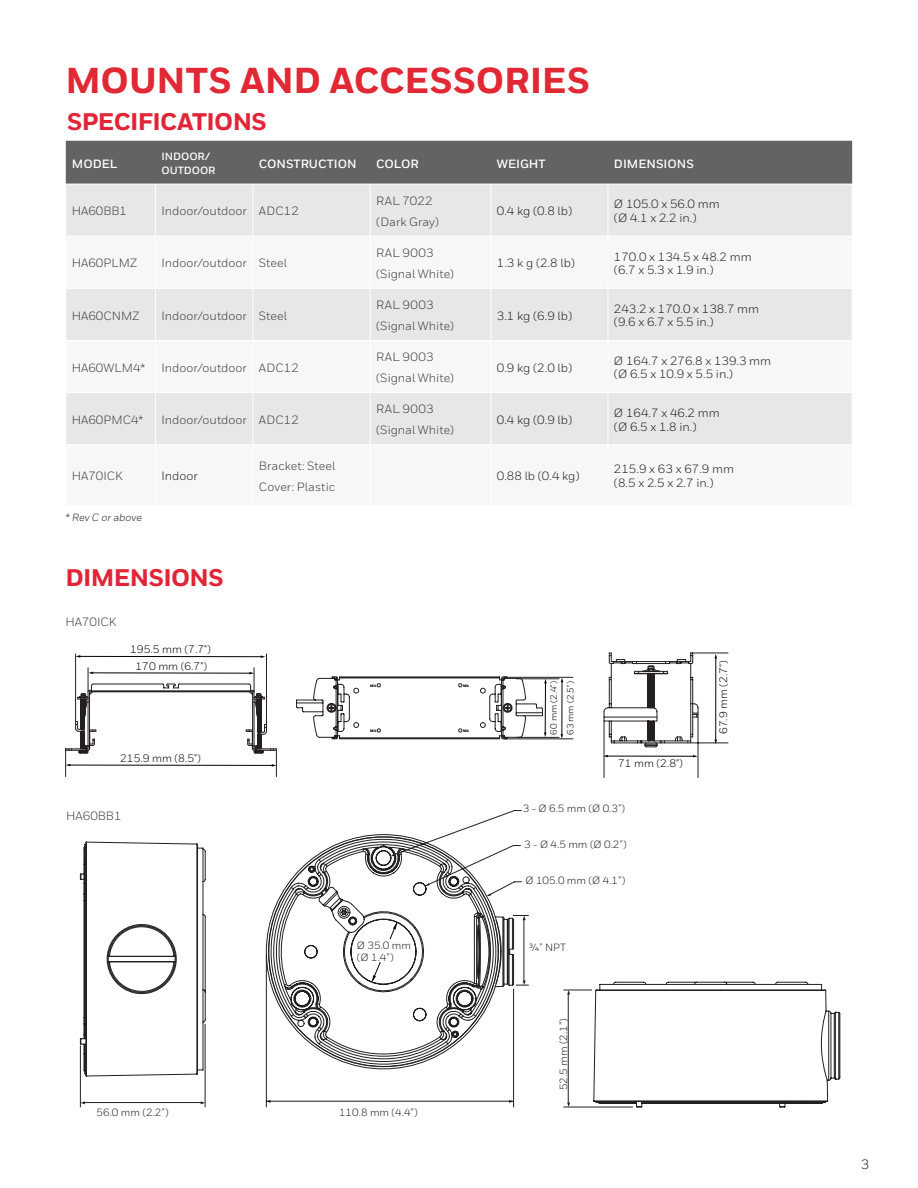
<style>
.page{position:relative;width:918px;height:1188px;background:#fff}
.page>*{position:absolute;margin:0;border:0;box-sizing:border-box;transform-origin:0 0}
.Datasheet__Title_1{font:800 36px "Honeywell Sans";letter-spacing:-.005em;color:#e12835}
._07_Inside__Intro_He{font:800 24px "Honeywell Sans";letter-spacing:-.025em;color:#e22536}
.t1{font:13.5px "Honeywell Sans";color:#231f20}
.Body__9_14_pt{font:12px "Honeywell Sans";color:#3e3e3f}
.t2{font:12px "Honeywell Sans";color:#231f20}
.t3{font:700 12px "Honeywell Sans";color:#fff}
.t4{font:10.95px/16.5px "Honeywell Sans";color:#030303;text-align:center}
.t5{font:10.8px "Honeywell Sans";color:#030303}
.t6{font:10.5px "Honeywell Sans";color:#231f20}
.t7{font:700 10.5px/13.5px "Honeywell Sans";color:#fff}
.t8{font:italic 10.5px "Honeywell Sans";color:#231f20}
.t9{font:9px/16.6px "Honeywell Sans";color:#030303}
.t10{font:900 3.75px "Honeywell Sans";color:#030303}
</style>
<div class="page">
<hr style="left:564px;top:1107px;width:69px;height:1px;background:#231f20">
<svg style="left:80px;top:982px;width:760px;height:125px"></svg>
<svg style="left:201px;top:1101px;width:4px;height:3px"></svg>
<svg style="left:80px;top:1101px;width:5px;height:3px"></svg>
<svg style="left:80px;top:842px;width:126px;height:234px"></svg>
<svg style="left:264px;top:810px;width:258px;height:261px"></svg>
<svg style="left:268px;top:837px;width:240px;height:12px"></svg>
<svg style="left:266px;top:849px;width:248px;height:258px"></svg>
<svg style="left:266px;top:1100px;width:5px;height:3px"></svg>
<svg style="left:509px;top:1100px;width:4px;height:3px"></svg>
<svg style="left:372px;top:922px;width:25px;height:60px"></svg>
<hr style="left:524px;top:920px;width:1px;height:61px;background:#231f20">
<svg style="left:516px;top:980px;width:13px;height:6px"></svg>
<svg style="left:513px;top:915px;width:16px;height:5px"></svg>
<svg style="left:65px;top:654px;width:212px;height:123px"></svg>
<svg style="left:603px;top:653px;width:125px;height:125px"></svg>
<hr style="left:516px;top:679px;width:43px;height:1px;background:#231f20">
<hr style="left:516px;top:737px;width:43px;height:1px;background:#231f20">
<hr style="left:504px;top:677px;width:69px;height:1px;background:#231f20">
<hr style="left:504px;top:739px;width:69px;height:1px;background:#231f20">
<svg style="left:296px;top:676px;width:251px;height:63px"></svg>
<hr style="left:562px;top:681px;width:1px;height:54px;background:#030303">
<div style="left:66px;top:141px;width:786px;height:43px;background:#636366"></div>
<div style="left:66px;top:185px;width:786px;height:51px;background:#e6e7e9"></div>
<svg style="left:66px;top:289px;width:786px;height:155px;fill:#e6e7e9"></svg>
<hr style="left:155px;top:184px;width:1px;height:52px;background:#fff">
<hr style="left:252px;top:184px;width:1px;height:52px;background:#fff">
<hr style="left:370px;top:184px;width:1px;height:52px;background:#fff">
<hr style="left:491px;top:184px;width:1px;height:52px;background:#fff">
<hr style="left:608px;top:184px;width:1px;height:52px;background:#fff">
<hr style="left:155px;top:289px;width:1px;height:51px;background:#fff">
<hr style="left:252px;top:289px;width:1px;height:51px;background:#fff">
<hr style="left:370px;top:289px;width:1px;height:51px;background:#fff">
<hr style="left:491px;top:289px;width:1px;height:51px;background:#fff">
<hr style="left:608px;top:289px;width:1px;height:51px;background:#fff">
<hr style="left:65px;top:340px;width:90px;height:1px;background:#fff">
<hr style="left:155px;top:340px;width:98px;height:1px;background:#fff">
<hr style="left:155px;top:341px;width:1px;height:51px;background:#fff">
<hr style="left:253px;top:340px;width:117px;height:1px;background:#fff">
<hr style="left:252px;top:341px;width:1px;height:51px;background:#fff">
<hr style="left:370px;top:340px;width:121px;height:1px;background:#fff">
<hr style="left:370px;top:341px;width:1px;height:51px;background:#fff">
<hr style="left:491px;top:340px;width:117px;height:1px;background:#fff">
<hr style="left:491px;top:341px;width:1px;height:51px;background:#fff">
<hr style="left:608px;top:340px;width:245px;height:1px;background:#fff">
<hr style="left:608px;top:341px;width:1px;height:51px;background:#fff">
<hr style="left:65px;top:392px;width:90px;height:1px;background:#fff">
<hr style="left:155px;top:392px;width:98px;height:1px;background:#fff">
<hr style="left:155px;top:393px;width:1px;height:51px;background:#fff">
<hr style="left:253px;top:392px;width:117px;height:1px;background:#fff">
<hr style="left:252px;top:393px;width:1px;height:51px;background:#fff">
<hr style="left:370px;top:392px;width:121px;height:1px;background:#fff">
<hr style="left:370px;top:393px;width:1px;height:51px;background:#fff">
<hr style="left:491px;top:392px;width:117px;height:1px;background:#fff">
<hr style="left:491px;top:393px;width:1px;height:51px;background:#fff">
<hr style="left:608px;top:392px;width:245px;height:1px;background:#fff">
<hr style="left:608px;top:393px;width:1px;height:51px;background:#fff">
<p class="Datasheet__Title_1" style="left:65px;top:59px;width:526px">MOUNTS AND ACCESSORIES</p>
<p class="_07_Inside__Intro_He" style="left:67px;top:107px;width:201px">SPECIFICATIONS</p>
<p class="t3" style="left:72px;top:156px;width:47px">MODEL</p>
<p class="t7" style="left:161px;top:150px;width:56px">INDOOR/<br>OUTDOOR</p>
<p class="t3" style="left:259px;top:156px;width:99px">CONSTRUCTION</p>
<p class="t3" style="left:376px;top:156px;width:44px">COLOR</p>
<p class="t3" style="left:497px;top:156px;width:50px">WEIGHT</p>
<p class="t3" style="left:614px;top:156px;width:82px">DIMENSIONS</p>
<p class="Body__9_14_pt" style="left:72px;top:204px;width:57px">HA60BB1</p>
<p class="Body__9_14_pt" style="left:161px;top:204px;width:87px">Indoor/outdoor</p>
<p class="Body__9_14_pt" style="left:259px;top:204px;width:42px">ADC12</p>
<p class="Body__9_14_pt" style="left:376px;top:193px;width:58px">RAL 7022</p>
<p class="Body__9_14_pt" style="left:376px;top:215px;width:64px">(Dark Gray)</p>
<p class="t2" style="left:614px;top:197px;width:107px">Ø 105.0 x 56.0 mm</p>
<p class="t2" style="left:614px;top:211px;width:84px">(Ø 4.1 x 2.2 in.)</p>
<p class="t2" style="left:497px;top:204px;width:77px">0.4 kg (0.8 lb)</p>
<p class="Body__9_14_pt" style="left:72px;top:256px;width:67px">HA60PLMZ</p>
<p class="Body__9_14_pt" style="left:161px;top:256px;width:87px">Indoor/outdoor</p>
<p class="Body__9_14_pt" style="left:259px;top:256px;width:30px">Steel</p>
<p class="Body__9_14_pt" style="left:72px;top:308px;width:69px">HA60CNMZ</p>
<p class="Body__9_14_pt" style="left:161px;top:308px;width:87px">Indoor/outdoor</p>
<p class="Body__9_14_pt" style="left:259px;top:308px;width:30px">Steel</p>
<p class="Body__9_14_pt" style="left:72px;top:360px;width:75px">HA60WLM4*</p>
<p class="Body__9_14_pt" style="left:161px;top:360px;width:87px">Indoor/outdoor</p>
<p class="Body__9_14_pt" style="left:259px;top:360px;width:42px">ADC12</p>
<p class="Body__9_14_pt" style="left:72px;top:412px;width:73px">HA60PMC4*</p>
<p class="Body__9_14_pt" style="left:161px;top:412px;width:87px">Indoor/outdoor</p>
<p class="Body__9_14_pt" style="left:259px;top:412px;width:42px">ADC12</p>
<p class="Body__9_14_pt" style="left:72px;top:469px;width:52px">HA70ICK</p>
<p class="t2" style="left:161px;top:469px;width:38px">Indoor</p>
<p class="t8" style="left:65px;top:511px;width:78px">* Rev C or above</p>
<p class="_07_Inside__Intro_He" style="left:65px;top:563px;width:160px">DIMENSIONS</p>
<p class="Body__9_14_pt" style="left:65px;top:615px;width:52px">HA70ICK</p>
<p class="t4" style="left:130px;top:641px;width:82px">195.5 mm (7.7")<br>170 mm (6.7")</p>
<p class="t4" style="left:120px;top:750px;width:82px">215.9 mm (8.5")</p>
<p class="Body__9_14_pt" style="left:66px;top:809px;width:57px">HA60BB1</p>
<p class="Body__9_14_pt" style="left:259px;top:458px;width:78px">Bracket: Steel</p>
<p class="Body__9_14_pt" style="left:259px;top:480px;width:78px">Cover: Plastic</p>
<p class="Body__9_14_pt" style="left:376px;top:245px;width:59px">RAL 9003</p>
<p class="Body__9_14_pt" style="left:376px;top:267px;width:79px">(Signal White)</p>
<p class="t2" style="left:497px;top:256px;width:80px">1.3 k g (2.8 lb)</p>
<p class="t2" style="left:614px;top:249px;width:139px">170.0 x 134.5 x 48.2 mm</p>
<p class="t2" style="left:614px;top:263px;width:101px">(6.7 x 5.3 x 1.9 in.)</p>
<p class="Body__9_14_pt" style="left:376px;top:298px;width:59px">RAL 9003</p>
<p class="Body__9_14_pt" style="left:376px;top:319px;width:79px">(Signal White)</p>
<p class="t2" style="left:497px;top:308px;width:77px">3.1 kg (6.9 lb)</p>
<p class="t2" style="left:614px;top:301px;width:147px">243.2 x 170.0 x 138.7 mm</p>
<p class="t2" style="left:614px;top:315px;width:101px">(9.6 x 6.7 x 5.5 in.)</p>
<p class="Body__9_14_pt" style="left:376px;top:350px;width:59px">RAL 9003</p>
<p class="Body__9_14_pt" style="left:376px;top:371px;width:79px">(Signal White)</p>
<p class="t2" style="left:497px;top:360px;width:77px">0.9 kg (2.0 lb)</p>
<p class="t2" style="left:614px;top:354px;width:159px">Ø 164.7 x 276.8 x 139.3 mm</p>
<p class="t2" style="left:614px;top:367px;width:121px">(Ø 6.5 x 10.9 x 5.5 in.)</p>
<p class="Body__9_14_pt" style="left:376px;top:402px;width:59px">RAL 9003</p>
<p class="Body__9_14_pt" style="left:376px;top:423px;width:79px">(Signal White)</p>
<p class="t2" style="left:497px;top:412px;width:77px">0.4 kg (0.9 lb)</p>
<p class="t2" style="left:614px;top:406px;width:107px">Ø 164.7 x 46.2 mm</p>
<p class="t2" style="left:614px;top:419px;width:84px">(Ø 6.5 x 1.8 in.)</p>
<p class="t2" style="left:497px;top:469px;width:84px">0.88 lb (0.4 kg)</p>
<p class="t2" style="left:614px;top:462px;width:122px">215.9 x 63 x 67.9 mm</p>
<p class="t2" style="left:614px;top:476px;width:101px">(8.5 x 2.5 x 2.7 in.)</p>
<p class="t10" style="left:370px;top:683px;width:8px">M4</p>
<p class="t10" style="left:370px;top:728px;width:8px">M4</p>
<p class="t10" style="left:463px;top:683px;width:8px">M4</p>
<p class="t10" style="left:463px;top:728px;width:8px">M4</p>
<p class="t9" style="left:545px;top:735px;width:55px;rotate:-90deg">60 mm (2.4")<br>63 mm (2.5")</p>
<p class="t4" style="left:618px;top:755px;width:66px">71 mm (2.8")</p>
<p class="t6" style="left:523px;top:802px;width:104px">3 - Ø 6.5 mm (Ø 0.3”)</p>
<p class="t6" style="left:524px;top:838px;width:104px">3 - Ø 4.5 mm (Ø 0.2”)</p>
<p class="t6" style="left:526px;top:874px;width:101px">Ø 105.0 mm (Ø 4.1”)</p>
<p class="t5" style="left:717px;top:734px;width:75px;rotate:-90deg">67.9 mm (2.7")</p>
<p class="t6" style="left:357px;top:939px;width:56px">Ø 35.0 mm</p>
<p class="t6" style="left:529px;top:941px;width:38px">¾” NPT</p>
<p class="t6" style="left:357px;top:951px;width:38px">(Ø 1.4”)</p>
<p class="t6" style="left:557px;top:1090px;width:74px;rotate:-90deg">52.5 mm (2.1”)</p>
<p class="t6" style="left:97px;top:1106px;width:74px">56.0 mm (2.2”)</p>
<p class="t6" style="left:339px;top:1106px;width:80px">110.8 mm (4.4”)</p>
<p class="t1" style="left:861px;top:1156px;width:10px">3</p>
</div>
